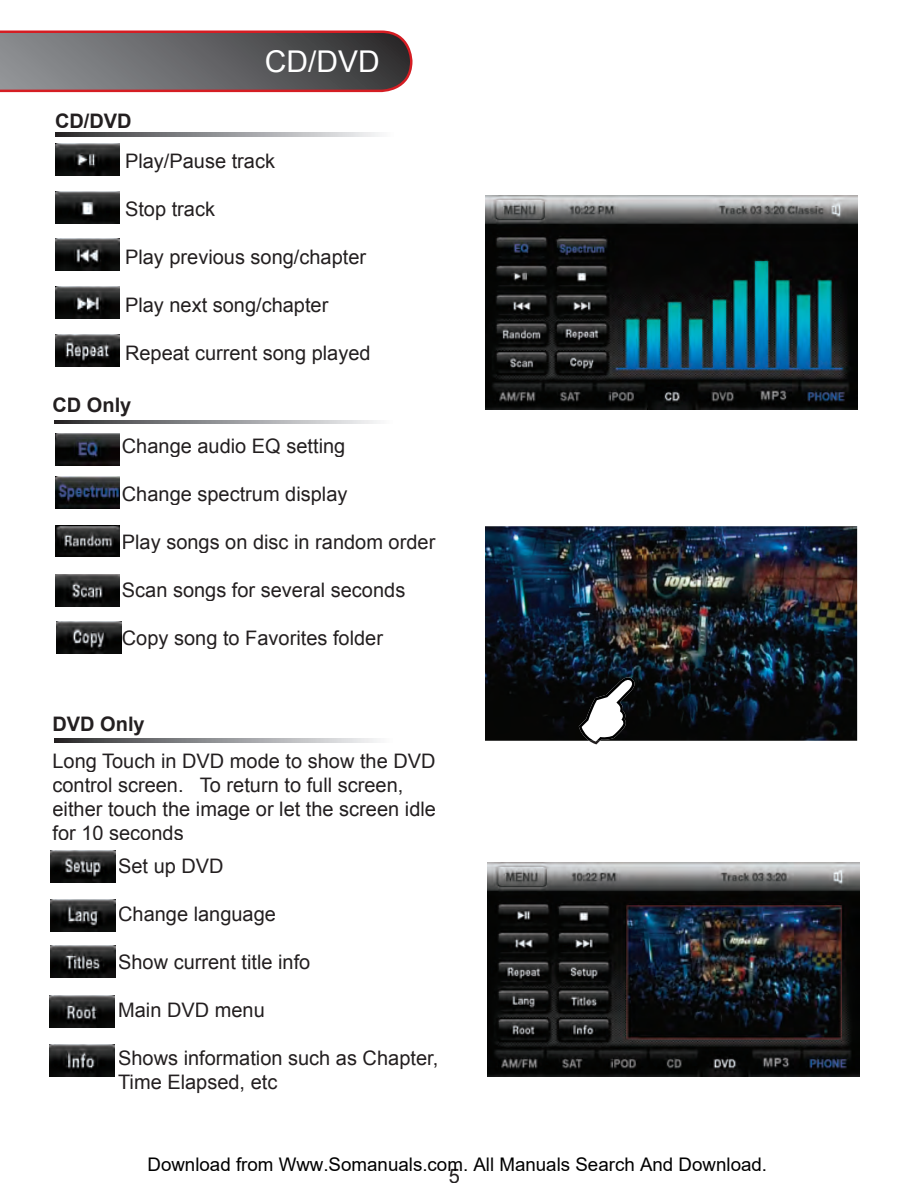
<style>
.page{position:relative;width:915px;height:1200px;background:#fff}
.page>*{position:absolute;margin:0;border:0;box-sizing:border-box;transform-origin:0 0}
.t1{font:30px "Arial";color:#fff}
.t2{font:20px/24px "Arial";color:#231f20}
.t3{font:700 20px "Arial";color:#231f20}
.t4{font:18.75px "Arial";color:#000}
</style>
<div class="page">
<img style="left:485px;top:195px;width:373px;height:214px">
<img style="left:485px;top:526px;width:372px;height:215px">
<img style="left:487px;top:862px;width:373px;height:215px">
<img style="left:55px;top:433px;width:65px;height:32px">
<img style="left:55px;top:476px;width:65px;height:32px">
<img style="left:55px;top:143px;width:65px;height:32px">
<img style="left:55px;top:191px;width:65px;height:32px">
<img style="left:55px;top:239px;width:65px;height:32px">
<img style="left:55px;top:287px;width:65px;height:32px">
<img style="left:55px;top:525px;width:65px;height:32px">
<img style="left:55px;top:334px;width:65px;height:32px">
<img style="left:51px;top:851px;width:65px;height:32px">
<img style="left:51px;top:899px;width:65px;height:32px">
<img style="left:51px;top:946px;width:65px;height:32px">
<img style="left:49px;top:995px;width:65px;height:32px">
<img style="left:49px;top:1044px;width:65px;height:32px">
<img style="left:56px;top:621px;width:65px;height:32px">
<img style="left:55px;top:574px;width:65px;height:32px">
<svg style="left:0;top:30px;width:413px;height:62px;background:#6f6164"></svg>
<svg style="left:55px;top:132px;width:324px;height:4px"></svg>
<svg style="left:54px;top:420px;width:324px;height:4px"></svg>
<svg style="left:54px;top:738px;width:324px;height:4px"></svg>
<svg style="left:574px;top:673px;width:75px;height:72px;background:#16191b"></svg>
<p class="t3" style="left:55px;top:107px;width:78px">CD/DVD</p>
<h1 class="t1" style="left:265px;top:42px;width:116px">CD/DVD</h1>
<p class="t2" style="left:125px;top:150px;width:152px">Play/Pause track</p>
<p class="t2" style="left:125px;top:198px;width:92px">Stop track</p>
<p class="t2" style="left:125px;top:246px;width:243px">Play previous song/chapter</p>
<p class="t2" style="left:125px;top:294px;width:205px">Play next song/chapter</p>
<p class="t2" style="left:125px;top:342px;width:247px">Repeat current song played</p>
<p class="t3" style="left:52px;top:392px;width:80px">CD Only</p>
<p class="t2" style="left:122px;top:434px;width:225px">Change audio EQ setting</p>
<p class="t2" style="left:122px;top:482px;width:227px">Change spectrum display</p>
<p class="t2" style="left:122px;top:530px;width:315px">Play songs on disc in random order</p>
<p class="t2" style="left:122px;top:578px;width:285px">Scan songs for several seconds</p>
<p class="t2" style="left:122px;top:626px;width:263px">Copy song to Favorites folder</p>
<p class="t3" style="left:52px;top:711px;width:94px">DVD Only</p>
<p class="t2" style="left:52px;top:749px;width:385px">Long Touch in DVD mode to show the DVD control screen. To return to full screen, either touch the image or let the screen idle for 10 seconds</p>
<p class="t2" style="left:118px;top:855px;width:107px">Set up DVD</p>
<p class="t2" style="left:118px;top:903px;width:159px">Change language</p>
<p class="t2" style="left:118px;top:951px;width:194px">Show current title info</p>
<p class="t2" style="left:118px;top:999px;width:148px">Main DVD menu</p>
<p class="t2" style="left:118px;top:1047px;width:322px">Shows information such as Chapter,<br>Time Elapsed, etc</p>
<p class="t4" style="left:147px;top:1154px;width:621px">Download from Www.Somanuals.com. All Manuals Search And Download.</p>
<p class="t2" style="left:449px;top:1164px;width:13px">5</p>
</div>
